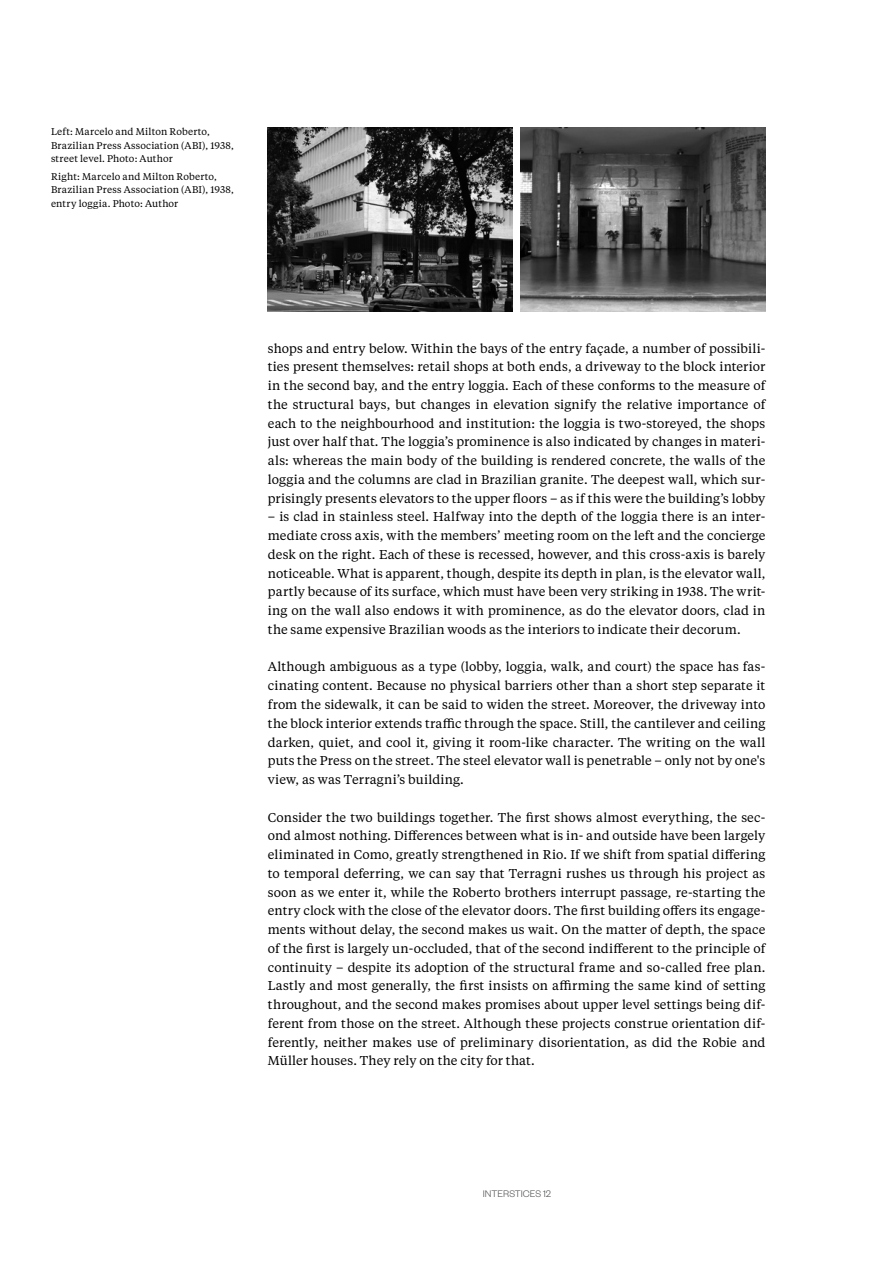
<style>
.page{position:relative;width:893px;height:1263px;background:#fff}
.page>*{position:absolute;margin:0;border:0;box-sizing:border-box;transform-origin:0 0}
.t1{font:12.75px/18.8px "Tiempos Text";letter-spacing:.005em;color:#000;text-align:justify}
.t2{font:300 10.5px "Founders Grotesk";color:#58595b}
.t3{font:9.75px/13.5px "Tiempos Text";letter-spacing:.015em;color:#000}
</style>
<div class="page">
<img style="left:268px;top:128px;width:244px;height:183px">
<img style="left:521px;top:128px;width:244px;height:183px">
<p class="t3" style="left:51px;top:124px;width:184px">Left: Marcelo and Milton Roberto,<br>Brazilian Press Association (ABI), 1938, street level. Photo: Author</p>
<p class="t3" style="left:51px;top:169px;width:184px">Right: Marcelo and Milton Roberto,<br>Brazilian Press Association (ABI), 1938, entry loggia. Photo: Author</p>
<p class="t1" style="left:268px;top:338px;width:499px">shops and entry below. Within the bays of the entry façade, a number of possibili&shy;ties present themselves: retail shops at both ends, a driveway to the block interior in the second bay, and the entry loggia. Each of these conforms to the measure of the structural bays, but changes in elevation signify the relative importance of each to the neighbourhood and institution: the loggia is two-storeyed, the shops just over half that. The loggia’s prominence is also indicated by changes in materi&shy;als: whereas the main body of the building is rendered concrete, the walls of the loggia and the columns are clad in Brazilian granite. The deepest wall, which sur&shy;prisingly presents elevators to the upper floors – as if this were the building’s lobby</p>
<p class="t1" style="left:268px;top:507px;width:499px">– is clad in stainless steel. Halfway into the depth of the loggia there is an inter&shy;mediate cross axis, with the members’ meeting room on the left and the concierge desk on the right. Each of these is recessed, however, and this cross-axis is barely noticeable. What is apparent, though, despite its depth in plan, is the elevator wall, partly because of its surface, which must have been very striking in 1938. The writ&shy;ing on the wall also endows it with prominence, as do the elevator doors, clad in the same expensive Brazilian woods as the interiors to indicate their decorum.</p>
<p class="t1" style="left:268px;top:657px;width:499px">Although ambiguous as a type (lobby, loggia, walk, and court) the space has fas&shy;cinating content. Because no physical barriers other than a short step separate it from the sidewalk, it can be said to widen the street. Moreover, the driveway into the block interior extends traffic through the space. Still, the cantilever and ceiling darken, quiet, and cool it, giving it room-like character. The writing on the wall puts the Press on the street. The steel elevator wall is penetrable – only not by one's view, as was Terragni’s building.</p>
<p class="t1" style="left:268px;top:807px;width:499px">Consider the two buildings together. The first shows almost everything, the sec&shy;ond almost nothing. Differences between what is in- and outside have been largely eliminated in Como, greatly strengthened in Rio. If we shift from spatial differing to temporal deferring, we can say that Terragni rushes us through his project as soon as we enter it, while the Roberto brothers interrupt passage, re-starting the entry clock with the close of the elevator doors. The first building offers its engage&shy;ments without delay, the second makes us wait. On the matter of depth, the space of the first is largely un-occluded, that of the second indifferent to the principle of continuity – despite its adoption of the structural frame and so-called free plan.<br>Lastly and most generally, the first insists on affirming the same kind of setting throughout, and the second makes promises about upper level settings being dif&shy;ferent from those on the street. Although these projects construe orientation dif&shy;ferently, neither makes use of preliminary disorientation, as did the Robie and Müller houses. They rely on the city for that.</p>
<p class="t2" style="left:483px;top:1187px;width:70px">INTERSTICES 12</p>
</div>
